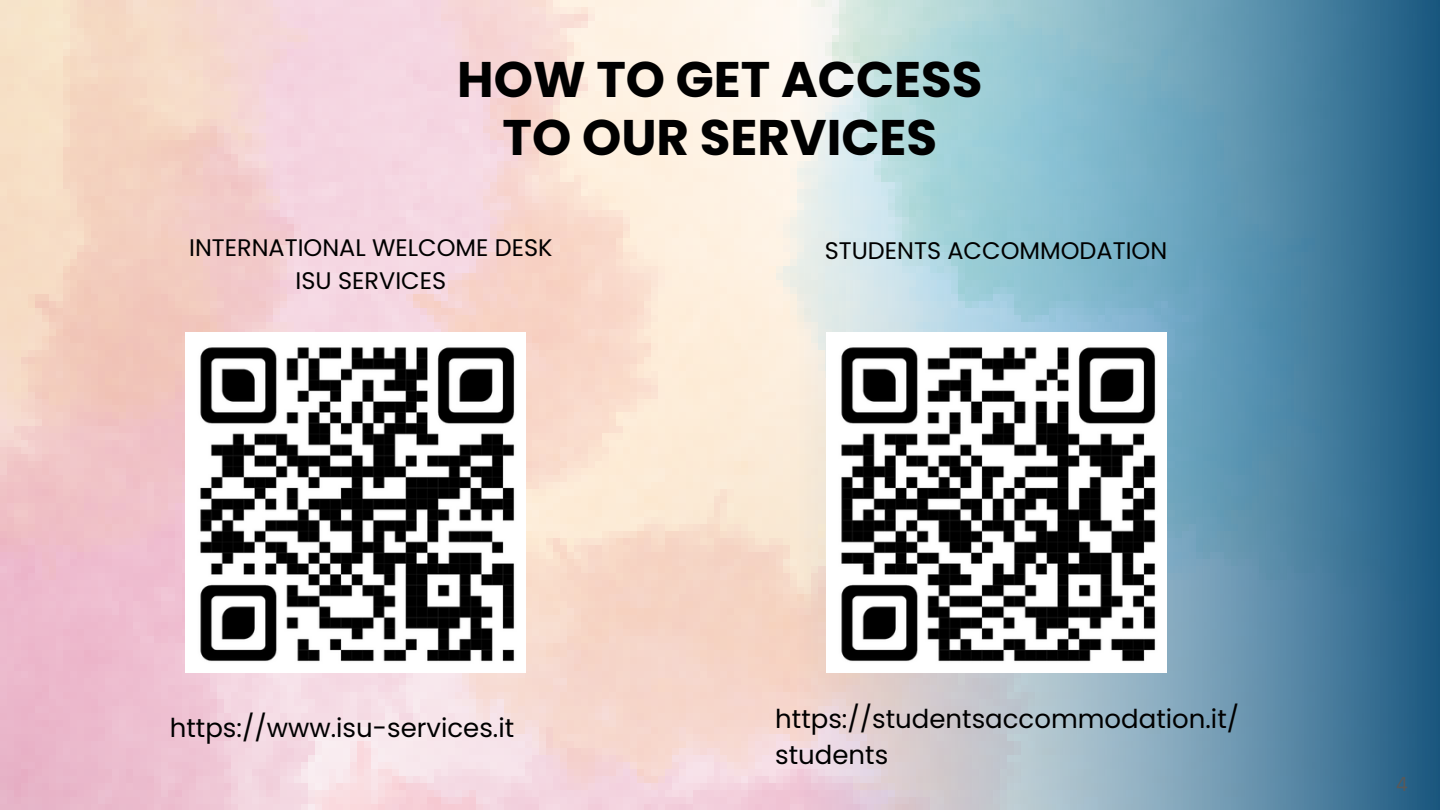
<style>
.page{position:relative;width:1440px;height:810px;background:#fff}
.page>*{position:absolute;margin:0;border:0;box-sizing:border-box;transform-origin:0 0}
.t1{font:700 50px/58.4px "Poppins";color:#000;text-align:center}
.t2{font:26px/36px "Poppins";color:#000}
.t3{font:24px/33px "Poppins";color:#000;text-align:center}
.t4{font:20px "IBM Plex Sans";color:#595959}
</style>
<div class="page">
<svg style="left:799px;top:0;width:641px;height:810px"></svg>
<img style="left:200px;top:347px;width:316px;height:316px">
<img style="left:826px;top:332px;width:341px;height:341px">
<p class="t1" style="left:457px;top:50px;width:527px">HOW TO GET ACCESS<br>TO OUR SERVICES</p>
<h1 class="t3" style="left:189px;top:231px;width:365px">INTERNATIONAL WELCOME DESK<br>ISU SERVICES</h1>
<h2 class="t3" style="left:825px;top:234px;width:344px">STUDENTS ACCOMMODATION</h2>
<p class="t2" style="left:170px;top:709px;width:346px">https://www.isu-services.it</p>
<h2 class="t2" style="left:775px;top:701px;width:465px">https://studentsaccommodation.it/ students</h2>
<p class="t4" style="left:1396px;top:770px;width:13px">4</p>
</div>
